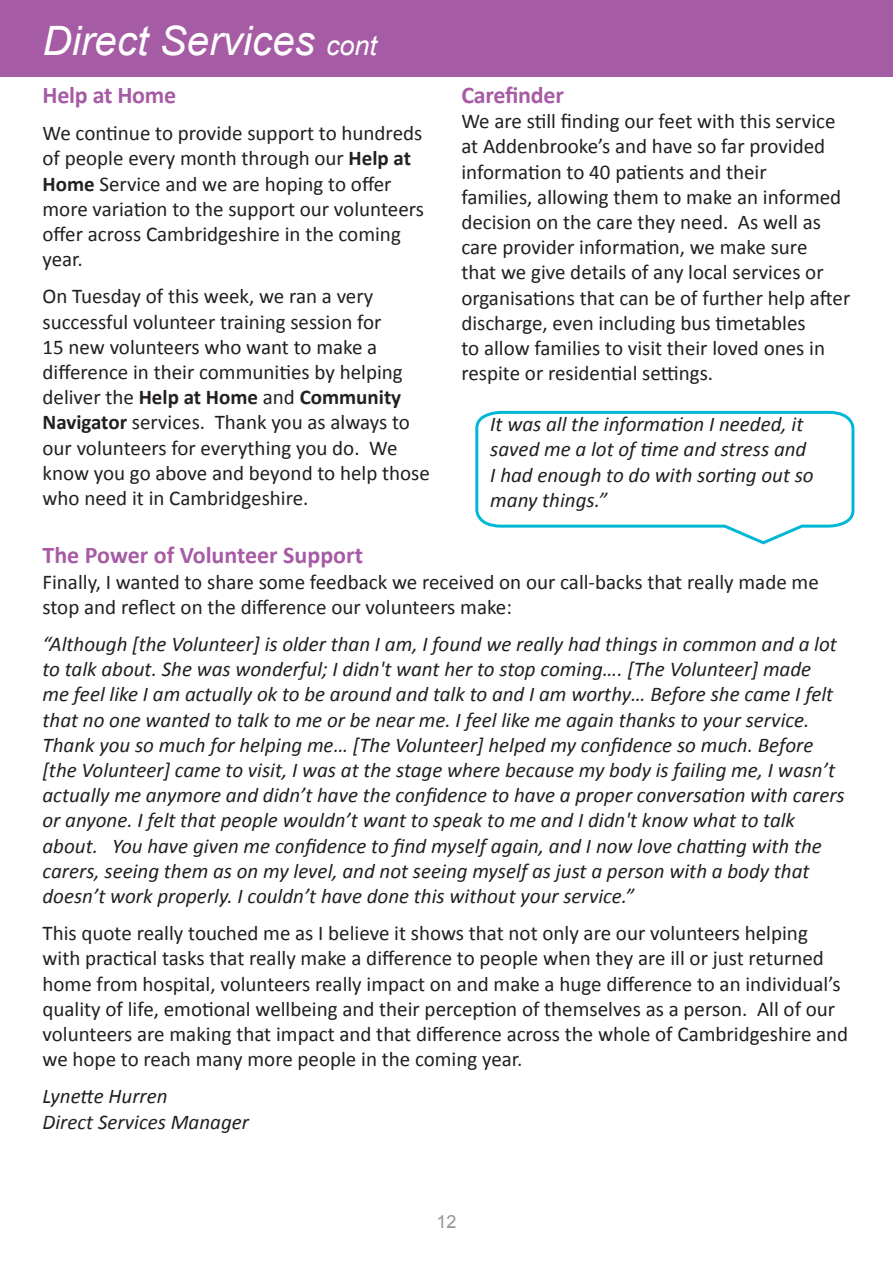
<style>
.page{position:relative;width:893px;height:1263px;background:#fff}
.page>*{position:absolute;margin:0;border:0;box-sizing:border-box;transform-origin:0 0}
.t1{font:italic 40.5px "Arial";color:#fff}
.t2{font:700 24px "Calibri";letter-spacing:-.01em;color:#a65ca5}
.t3{font:21px/25.2px "Calibri";color:#231f20}
.t4{font:italic 21px/25.2px "Calibri";color:#231f20}
.t5{font:18px "Arial";color:#939598}
.s1{font-size:27px}
.s2{font-weight:700}
</style>
<div class="page">
<div style="left:0;top:0;width:893px;height:77px;background:#a65ca5"></div>
<svg style="left:475px;top:410px;width:380px;height:135px"></svg>
<h1 class="t1" style="left:43px;top:15px;width:336px">Direct Services <span class="s1">cont</span></h1>
<p class="t2" style="left:43px;top:80px;width:135px">Help at Home</p>
<p class="t3" style="left:43px;top:121px;width:383px">We continue to provide support to hundreds of people every month through our <span class="s2">Help at Home</span> Service and we are hoping to offer more variation to the support our volunteers offer across Cambridgeshire in the coming year.</p>
<p class="t3" style="left:43px;top:284px;width:389px">On Tuesday of this week, we ran a very successful volunteer training session for<br>15 new volunteers who want to make a difference in their communities by helping deliver the <span class="s2">Help at Home</span> and <span class="s2">Community Navigator</span> services. Thank you as always to our volunteers for everything you do. We know you go above and beyond to help those who need it in Cambridgeshire.</p>
<p class="t2" style="left:461px;top:80px;width:104px">Carefinder</p>
<p class="t3" style="left:461px;top:109px;width:390px">We are still finding our feet with this service at Addenbrooke’s and have so far provided information to 40 patients and their<br>families, allowing them to make an informed decision on the care they need. As well as care provider information, we make sure<br>that we give details of any local services or organisations that can be of further help after discharge, even including bus timetables<br>to allow families to visit their loved ones in respite or residential settings.</p>
<p class="t4" style="left:490px;top:411px;width:325px">It was all the information I needed, it saved me a lot of time and stress and<br>I had enough to do with sorting out so many things.”</p>
<p class="t2" style="left:43px;top:540px;width:322px">The Power of Volunteer Support</p>
<p class="t3" style="left:43px;top:569px;width:778px">Finally, I wanted to share some feedback we received on our call-backs that really made me stop and reflect on the difference our volunteers make:</p>
<p class="t4" style="left:43px;top:630px;width:804px">“Although [the Volunteer] is older than I am, I found we really had things in common and a lot to talk about. She was wonderful; I didn't want her to stop coming…. [The Volunteer] made<br>me feel like I am actually ok to be around and talk to and I am worthy… Before she came I felt that no one wanted to talk to me or be near me. I feel like me again thanks to your service.<br>Thank you so much for helping me… [The Volunteer] helped my confidence so much. Before [the Volunteer] came to visit, I was at the stage where because my body is failing me, I wasn’t actually me anymore and didn’t have the confidence to have a proper conversation with carers or anyone. I felt that people wouldn’t want to speak to me and I didn't know what to talk about. You have given me confidence to find myself again, and I now love chatting with the carers, seeing them as on my level, and not seeing myself as just a person with a body that doesn’t work properly. I couldn’t have done this without your service.”</p>
<p class="t3" style="left:43px;top:921px;width:807px">This quote really touched me as I believe it shows that not only are our volunteers helping with practical tasks that really make a difference to people when they are ill or just returned home from hospital, volunteers really impact on and make a huge difference to an individual’s quality of life, emotional wellbeing and their perception of themselves as a person. All of our volunteers are making that impact and that difference across the whole of Cambridgeshire and we hope to reach many more people in the coming year.</p>
<p class="t4" style="left:43px;top:1083px;width:208px">Lynette Hurren<br>Direct Services Manager</p>
<p class="t5" style="left:436px;top:1210px;width:22px">12</p>
</div>
